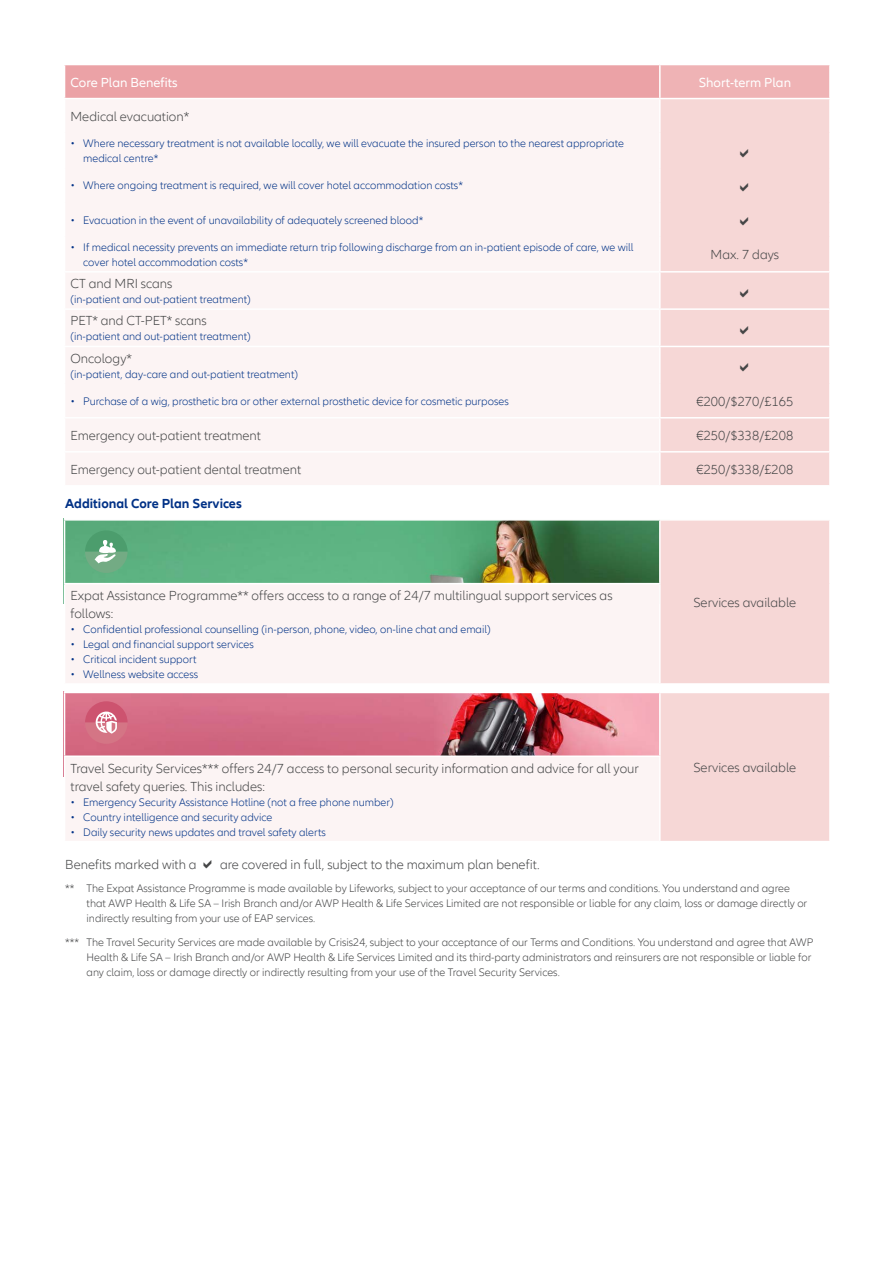
<style>
.page{position:relative;width:893px;height:1263px;background:#fff}
.page>*{position:absolute;margin:0;border:0;box-sizing:border-box;transform-origin:0 0}
.Normal_1{font:300 13.5px/18px "Allianz Neo";color:#454647}
.t1{font:13.5px "Allianz Neo";color:#fff}
.t2{font:700 13.5px "Allianz Neo";color:#003186}
.t3{font:300 11.25px/15px "Allianz Neo";color:#003186}
.t4{font:300 11.25px/15px "Allianz Neo";color:#454647}
</style>
<div class="page">
<div style="left:65px;top:65px;width:595px;height:34px;background:#eba2a6"></div>
<div style="left:660px;top:65px;width:170px;height:34px;background:#efb3b5"></div>
<svg style="left:65px;top:100px;width:594px;height:740px;fill:#fcf4f4"></svg>
<div style="left:661px;top:99px;width:168px;height:742px;background:#f6d7d6"></div>
<svg style="left:65px;top:487px;width:764px;height:205px"></svg>
<hr style="left:659px;top:65px;width:2px;height:33px;background:#fff">
<hr style="left:829px;top:65px;width:2px;height:33px;background:#fff">
<hr style="left:64px;top:98px;width:596px;height:1px;background:#fff">
<hr style="left:660px;top:98px;width:171px;height:1px;background:#fff">
<hr style="left:64px;top:271px;width:596px;height:2px;background:#fff">
<hr style="left:660px;top:271px;width:171px;height:2px;background:#fff">
<hr style="left:64px;top:308px;width:596px;height:2px;background:#fff">
<hr style="left:660px;top:308px;width:171px;height:2px;background:#fff">
<hr style="left:64px;top:346px;width:596px;height:1px;background:#fff">
<hr style="left:660px;top:346px;width:171px;height:1px;background:#fff">
<hr style="left:64px;top:417px;width:596px;height:1px;background:#fff">
<hr style="left:660px;top:417px;width:171px;height:1px;background:#fff">
<hr style="left:64px;top:451px;width:596px;height:2px;background:#fff">
<hr style="left:660px;top:451px;width:171px;height:2px;background:#fff">
<hr style="left:64px;top:485px;width:596px;height:2px;background:#fff">
<hr style="left:660px;top:485px;width:171px;height:2px;background:#fff">
<hr style="left:64px;top:519px;width:596px;height:2px;background:#fff">
<hr style="left:660px;top:519px;width:171px;height:2px;background:#fff">
<hr style="left:659px;top:521px;width:2px;height:62px;background:#fff">
<hr style="left:64px;top:583px;width:597px;height:1px;background:#fff">
<hr style="left:659px;top:584px;width:2px;height:99px;background:#fff">
<hr style="left:64px;top:683px;width:596px;height:2px;background:#fff">
<hr style="left:660px;top:683px;width:171px;height:2px;background:#fff">
<svg style="left:659px;top:685px;width:2px;height:7px"></svg>
<hr style="left:64px;top:692px;width:596px;height:1px;background:#fff">
<hr style="left:660px;top:692px;width:171px;height:1px;background:#fff">
<hr style="left:64px;top:755px;width:597px;height:2px;background:#fff">
<svg style="left:740px;top:148px;width:8px;height:9px"></svg>
<svg style="left:740px;top:183px;width:8px;height:9px"></svg>
<svg style="left:740px;top:217px;width:8px;height:9px"></svg>
<svg style="left:740px;top:289px;width:8px;height:8px"></svg>
<svg style="left:740px;top:326px;width:8px;height:8px"></svg>
<svg style="left:740px;top:363px;width:8px;height:9px"></svg>
<p class="t1" style="left:71px;top:75px;width:109px">Core Plan Benefits</p>
<p class="t1" style="left:699px;top:75px;width:94px">Short-term Plan</p>
<p class="Normal_1" style="left:71px;top:108px;width:120px">Medical evacuation*</p>
<p class="t3" style="left:83px;top:136px;width:542px;text-indent:-13px">• Where necessary treatment is not available locally, we will evacuate the insured person to the nearest appropriate medical centre*</p>
<p class="t3" style="left:71px;top:179px;width:394px">• Where ongoing treatment is required, we will cover hotel accommodation costs*</p>
<p class="t3" style="left:71px;top:213px;width:354px">• Evacuation in the event of unavailability of adequately screened blood*</p>
<p class="t3" style="left:83px;top:240px;width:552px;text-indent:-13px">• If medical necessity prevents an immediate return trip following discharge from an in-patient episode of care, we will cover hotel accommodation costs*</p>
<p class="Normal_1" style="left:711px;top:246px;width:70px">Max. 7 days</p>
<p class="Normal_1" style="left:71px;top:275px;width:104px">CT and MRI scans</p>
<p class="t3" style="left:71px;top:292px;width:182px">(in-patient and out-patient treatment)</p>
<p class="Normal_1" style="left:71px;top:312px;width:138px">PET* and CT-PET* scans</p>
<p class="t3" style="left:71px;top:329px;width:182px">(in-patient and out-patient treatment)</p>
<p class="Normal_1" style="left:71px;top:350px;width:63px">Oncology*</p>
<p class="t3" style="left:71px;top:367px;width:229px">(in-patient, day-care and out-patient treatment)</p>
<p class="t3" style="left:71px;top:394px;width:440px">• Purchase of a wig, prosthetic bra or other external prosthetic device for cosmetic purposes</p>
<p class="Normal_1" style="left:696px;top:393px;width:98px">€200/$270/£165</p>
<p class="Normal_1" style="left:71px;top:427px;width:192px">Emergency out-patient treatment</p>
<p class="Normal_1" style="left:696px;top:427px;width:98px">€250/$338/£208</p>
<p class="Normal_1" style="left:71px;top:461px;width:232px">Emergency out-patient dental treatment</p>
<p class="Normal_1" style="left:696px;top:461px;width:98px">€250/$338/£208</p>
<p class="t2" style="left:65px;top:496px;width:178px">Additional Core Plan Services</p>
<p class="Normal_1" style="left:71px;top:587px;width:544px">Expat Assistance Programme** offers access to a range of 24/7 multilingual support services as follows:</p>
<p class="t3" style="left:71px;top:622px;width:422px">• Confidential professional counselling (in-person, phone, video, on-line chat and email)</p>
<p class="t3" style="left:71px;top:637px;width:185px">• Legal and financial support services</p>
<p class="t3" style="left:71px;top:652px;width:127px">• Critical incident support</p>
<p class="t3" style="left:71px;top:667px;width:129px">• Wellness website access</p>
<p class="Normal_1" style="left:693px;top:594px;width:104px">Services available</p>
<p class="Normal_1" style="left:71px;top:759px;width:570px">Travel Security Services*** offers 24/7 access to personal security information and advice for all your</p>
<p class="Normal_1" style="left:693px;top:759px;width:104px">Services available</p>
<p class="Normal_1" style="left:71px;top:777px;width:196px">travel safety queries. This includes:</p>
<p class="t3" style="left:71px;top:795px;width:325px">• Emergency Security Assistance Hotline (not a free phone number)</p>
<p class="t3" style="left:71px;top:810px;width:203px">• Country intelligence and security advice</p>
<p class="t3" style="left:71px;top:825px;width:257px">• Daily security news updates and travel safety alerts</p>
<p class="Normal_1" style="left:65px;top:855px;width:133px">Benefits marked with a</p>
<p class="Normal_1" style="left:220px;top:855px;width:321px">are covered in full, subject to the maximum plan benefit.</p>
<p class="t4" style="left:87px;top:881px;width:722px;text-indent:-21px">** The Expat Assistance Programme is made available by Lifeworks, subject to your acceptance of our terms and conditions. You understand and agree that AWP Health &amp; Life SA – Irish Branch and/or AWP Health &amp; Life Services Limited are not responsible or liable for any claim, loss or damage directly or indirectly resulting from your use of EAP services.</p>
<p class="t4" style="left:87px;top:935px;width:728px;text-indent:-21px">*** The Travel Security Services are made available by Crisis24, subject to your acceptance of our Terms and Conditions. You understand and agree that AWP<br>Health &amp; Life SA – Irish Branch and/or AWP Health &amp; Life Services Limited and its third-party administrators and reinsurers are not responsible or liable for any claim, loss or damage directly or indirectly resulting from your use of the Travel Security Services.</p>
</div>
